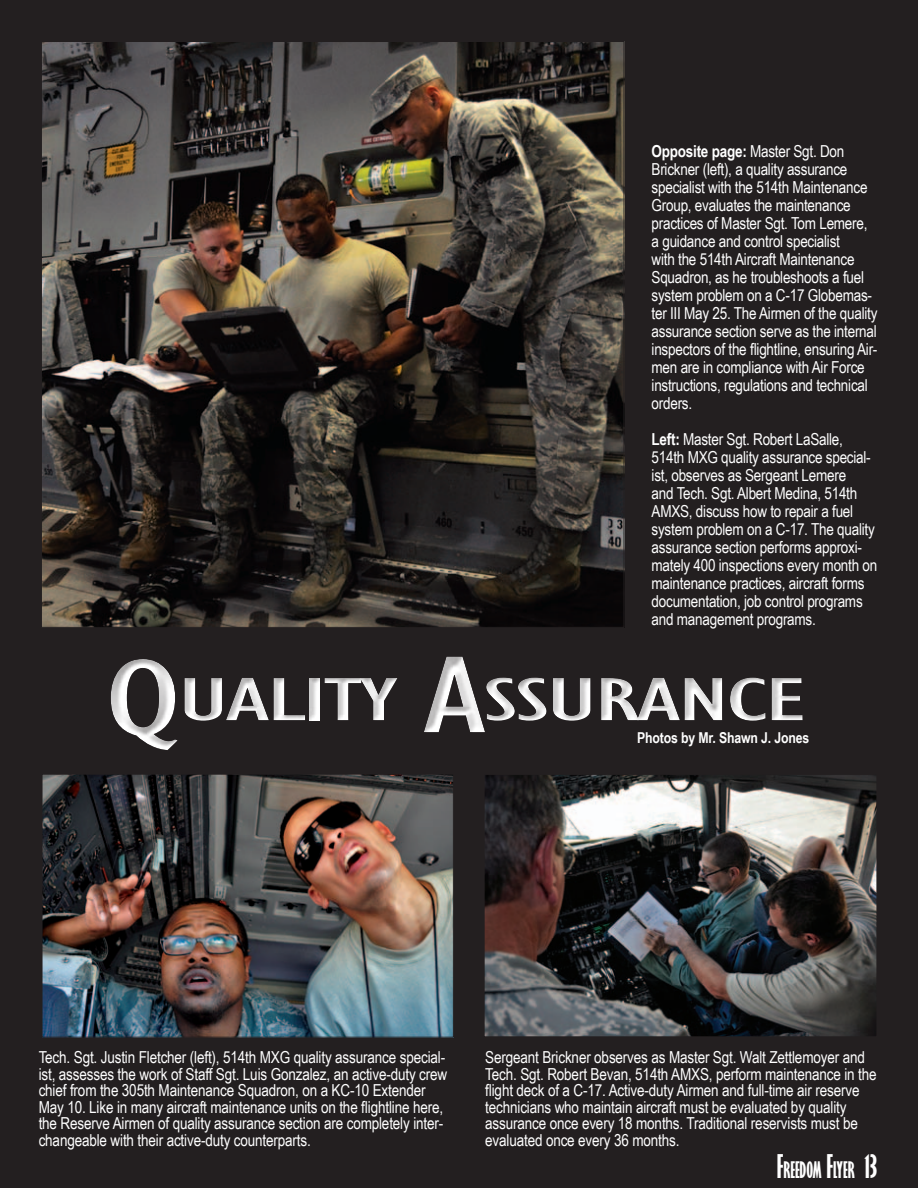
<style>
.page{position:relative;width:918px;height:1188px;background:#231f20}
.page>*{position:absolute;margin:0;border:0;box-sizing:border-box;transform-origin:0 0}
.t1{font:condensed 63px "Gill Sans";letter-spacing:-.03em;color:#fff;scale:2 1}
.t2{font:700 extra-condensed 21px "Gill Sans";color:#fff}
.t3{font:16.5px/18px "Arial Narrow";letter-spacing:-.015em;color:#fff}
.t4{font:700 15px "Arial Narrow";letter-spacing:-.01em;color:#fff}
.s1{font-weight:700}
.s2{font-size:112.5px}
.s3{font-size:30px}
</style>
<div class="page">
<div style="left:105px;top:661px;width:711px;height:102px;background:#231f20"></div>
<div style="left:98px;top:644px;width:716px;height:104px;background:#231f20"></div>
<img style="left:43px;top:43px;width:579px;height:583px">
<img style="left:44px;top:776px;width:408px;height:260px">
<div style="left:42px;top:774px;width:412px;height:264px;border:1px solid #231f20"></div>
<img style="left:486px;top:776px;width:389px;height:259px">
<div style="left:484px;top:774px;width:393px;height:263px;border:1px solid #231f20"></div>
<p class="t3" style="left:652px;top:141px;width:227px"><span class="s1">Opposite page:</span> Master Sgt. Don Brickner (left), a quality assurance specialist with the 514th Maintenance Group, evaluates the maintenance practices of Master Sgt. Tom Lemere, a guidance and control specialist<br>with the 514th Aircraft Maintenance Squadron, as he troubleshoots a fuel system problem on a C-17 Globemas&shy;ter III May 25. The Airmen of the quality assurance section serve as the internal inspectors of the flightline, ensuring Air&shy;men are in compliance with Air Force instructions, regulations and technical orders.</p>
<p class="t3" style="left:652px;top:429px;width:227px"><span class="s1">Left:</span> Master Sgt. Robert LaSalle, 514th MXG quality assurance special&shy;ist, observes as Sergeant Lemere<br>and Tech. Sgt. Albert Medina, 514th AMXS, discuss how to repair a fuel system problem on a C-17. The quality assurance section performs approxi&shy;mately 400 inspections every month on maintenance practices, aircraft forms documentation, job control programs and management programs.</p>
<h1 class="t1" style="left:104px;top:662px;width:354px"><span class="s2">Q</span>UALITY <span class="s2">A</span>SSURANCE</h1>
<p class="t4" style="left:637px;top:727px;width:174px">Photos by Mr. Shawn J. Jones</p>
<p class="t3" style="left:39px;top:1049px;width:410px;line-height:16.5px">Tech. Sgt. Justin Fletcher (left), 514th MXG quality assurance special&shy;ist, assesses the work of Staff Sgt. Luis Gonzalez, an active-duty crew chief from the 305th Maintenance Squadron, on a KC-10 Extender May 10. Like in many aircraft maintenance units on the flightline here, the Reserve Airmen of quality assurance section are completely inter&shy;changeable with their active-duty counterparts.</p>
<p class="t3" style="left:485px;top:1049px;width:393px;line-height:16.5px">Sergeant Brickner observes as Master Sgt. Walt Zettlemoyer and Tech. Sgt. Robert Bevan, 514th AMXS, perform maintenance in the flight deck of a C-17. Active-duty Airmen and full-time air reserve technicians who maintain aircraft must be evaluated by quality assurance once every 18 months. Traditional reservists must be evaluated once every 36 months.</p>
<p class="t2" style="left:777px;top:1157px;width:102px"><span class="s3">F</span>REEDOM <span class="s3">F</span>LYER <span class="s3">13</span></p>
</div>
